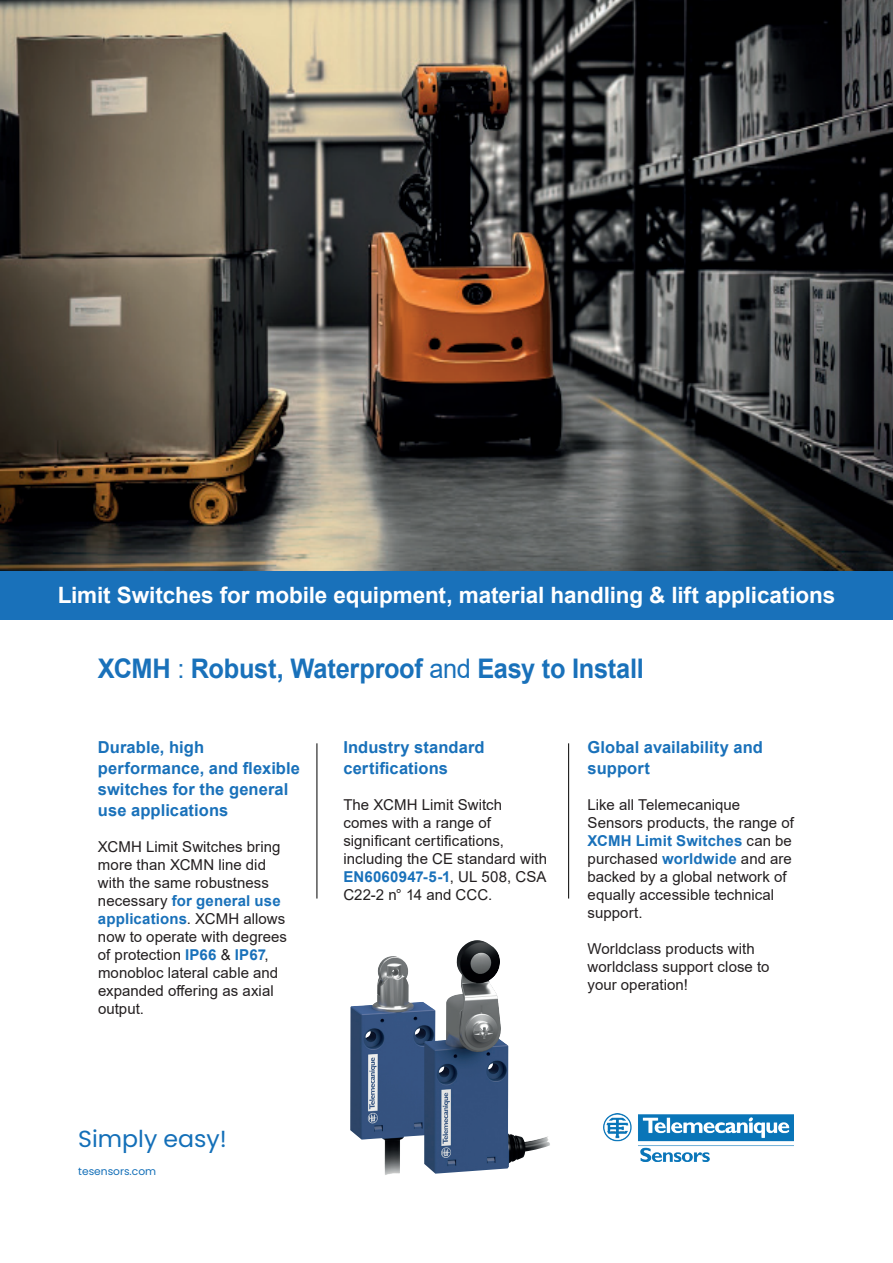
<style>
.page{position:relative;width:893px;height:1263px;background:#fff}
.page>*{position:absolute;margin:0;border:0;box-sizing:border-box;transform-origin:0 0}
.t1{font:700 27px "Arial";letter-spacing:-.01em;color:#1971ba;scale:.94 1}
.t2{font:23.25px "Poppins";color:#136fb8}
.t3{font:700 22.5px "Arial";letter-spacing:-.005em;color:#fff}
.t4{font:700 16.5px/21px "Arial";letter-spacing:.005em;color:#1971ba}
.t5{font:15px/18px "Arial";letter-spacing:.005em;color:#231f20}
.t6{font:10.5px "Poppins";color:#136fb8}
.s1{font-weight:400}
.s2{font-weight:700;color:#1971ba}
</style>
<div class="page">
<div style="left:0;top:571px;width:893px;height:48px;background:#1971ba"></div>
<hr style="left:568px;top:743px;width:1px;height:155px;background:#000">
<hr style="left:317px;top:743px;width:1px;height:155px;background:#000">
<img style="left:350px;top:956px;width:74px;height:219px">
<img style="left:424px;top:940px;width:126px;height:234px">
<img style="left:603px;top:1113px;width:191px;height:48px">
<img style="left:0;top:0;width:893px;height:571px">
<h3 class="t3" style="left:58px;top:579px;width:779px">Limit Switches for mobile equipment, material handling &amp; lift applications</h3>
<h1 class="t1" style="left:98px;top:649px;width:582px">XCMH <span class="s1">:</span> Robust, Waterproof <span class="s1">and</span> Easy to Install</h1>
<p class="t4" style="left:98px;top:737px;width:204px">Durable, high performance, and flexible switches for the general use applications</p>
<p class="t5" style="left:98px;top:838px;width:191px">XCMH Limit Switches bring more than XCMN line did with the same robustness necessary <span class="s2">for general use applications</span>. XCMH allows now to operate with degrees of protection <span class="s2">IP66</span> &amp; <span class="s2">IP67</span>, monobloc lateral cable and expanded offering as axial output.</p>
<p class="t4" style="left:343px;top:737px;width:143px">Industry standard certifications</p>
<p class="t5" style="left:343px;top:796px;width:205px">The XCMH Limit Switch comes with a range of significant certifications, including the CE standard with<br><span class="s2">EN6060947-5-1</span>, UL 508, CSA<br>C22-2 n° 14 and CCC.</p>
<p class="t4" style="left:588px;top:737px;width:177px">Global availability and support</p>
<p class="t5" style="left:588px;top:796px;width:208px">Like all Telemecanique<br>Sensors products, the range of<br><span class="s2">XCMH Limit Switches</span> can be purchased <span class="s2">worldwide</span> and are backed by a global network of equally accessible technical support.</p>
<p class="t5" style="left:588px;top:940px;width:183px">Worldclass products with worldclass support close to your operation!</p>
<h2 class="t2" style="left:78px;top:1125px;width:150px">Simply easy!</h2>
<p class="t6" style="left:78px;top:1165px;width:79px">tesensors.com</p>
</div>
